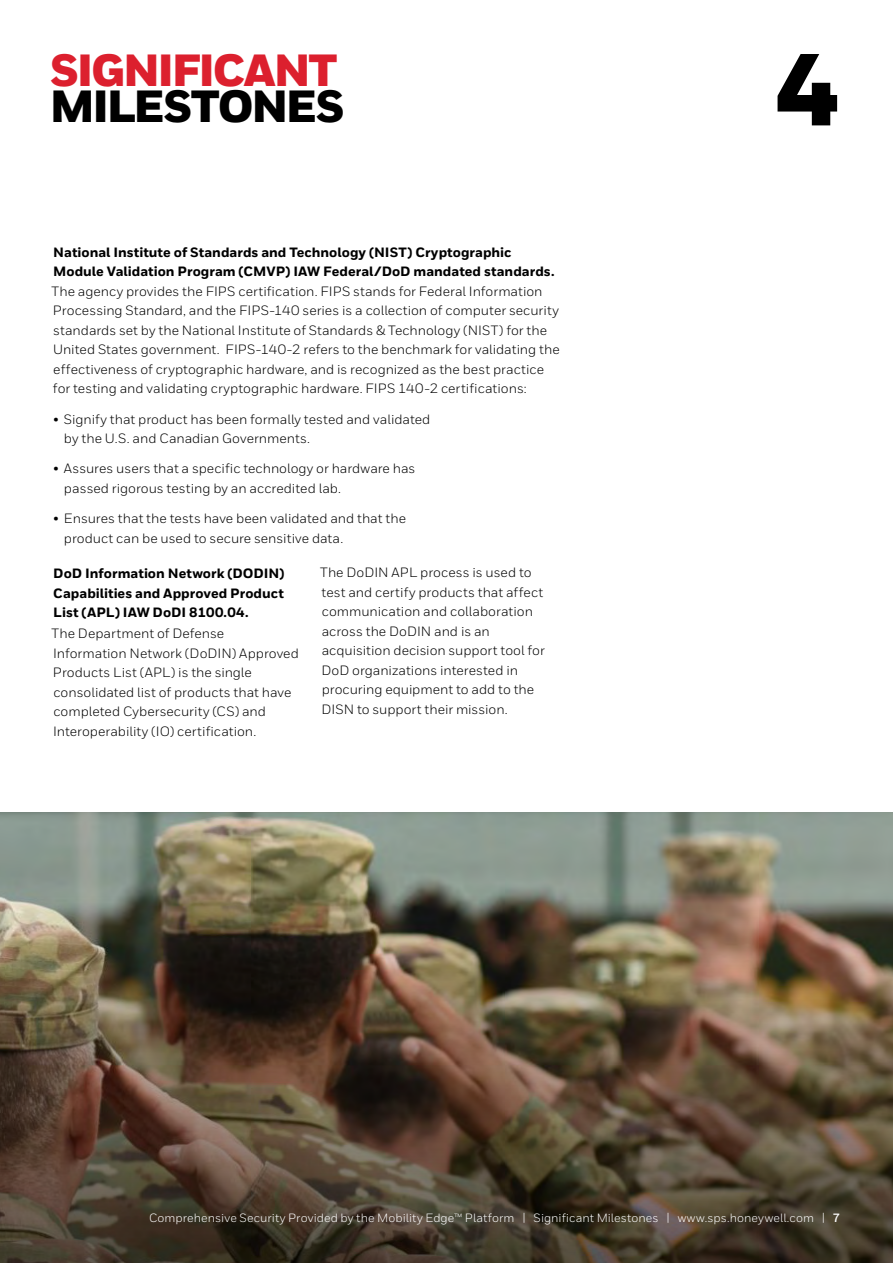
<style>
.page{position:relative;width:893px;height:1263px;background:#fff}
.page>*{position:absolute;margin:0;border:0;box-sizing:border-box;transform-origin:0 0}
.t1{font:900 102px "Honeywell Sans";color:#000}
.t2{font:900 45px "Honeywell Sans";letter-spacing:-.05em;color:#dc202e}
.t3{font:900 45px "Honeywell Sans";letter-spacing:-.05em;color:#000}
.t4{font:13.5px/19.5px "Honeywell Sans";color:#000}
.t5{font:800 13.5px/19.5px "Honeywell Sans";color:#000}
.t6{font:12px "Honeywell Sans";letter-spacing:.005em;color:#fff}
.s1{font-weight:700}
</style>
<div class="page">
<img style="left:0;top:812px;width:893px;height:451px">
<h2 class="t2" style="left:50px;top:42px;width:289px">SIGNIFICANT</h2>
<h2 class="t3" style="left:50px;top:78px;width:296px">MILESTONES</h2>
<p class="t5" style="left:53px;top:243px;width:503px">National Institute of Standards and Technology (NIST) Cryptographic<br>Module Validation Program (CMVP) IAW Federal/DoD mandated standards.</p>
<p class="t4" style="left:52px;top:281px;width:510px">The agency provides the FIPS certification. FIPS stands for Federal Information Processing Standard, and the FIPS-140 series is a collection of computer security standards set by the National Institute of Standards &amp; Technology (NIST) for the United States government. FIPS-140-2 refers to the benchmark for validating the effectiveness of cryptographic hardware, and is recognized as the best practice for testing and validating cryptographic hardware. FIPS 140-2 certifications:</p>
<p class="t4" style="left:64px;top:409px;width:368px;text-indent:-11px">• Signify that product has been formally tested and validated by the U.S. and Canadian Governments.</p>
<p class="t4" style="left:64px;top:459px;width:353px;text-indent:-11px">• Assures users that a specific technology or hardware has passed rigorous testing by an accredited lab.</p>
<p class="t4" style="left:64px;top:509px;width:344px;text-indent:-11px">• Ensures that the tests have been validated and that the product can be used to secure sensitive data.</p>
<p class="t5" style="left:53px;top:564px;width:233px;text-align:justify">DoD Information Network (DODIN)<br>Capabilities and Approved Product List (APL) IAW DoDI 8100.04.</p>
<p class="t4" style="left:52px;top:624px;width:249px">The Department of Defense Information Network (DoDIN) Approved Products List (APL) is the single consolidated list of products that have completed Cybersecurity (CS) and Interoperability (IO) certification.</p>
<p class="t4" style="left:320px;top:563px;width:226px">The DoDIN APL process is used to test and certify products that affect communication and collaboration across the DoDIN and is an acquisition decision support tool for<br>DoD organizations interested in procuring equipment to add to the<br>DISN to support their mission.</p>
<h1 class="t1" style="left:776px;top:27px;width:65px">4</h1>
<p class="t6" style="left:149px;top:1211px;width:692px">Comprehensive Security Provided by the Mobility Edge™ Platform | Significant Milestones | www.sps.honeywell.com | <span class="s1">7</span></p>
</div>
